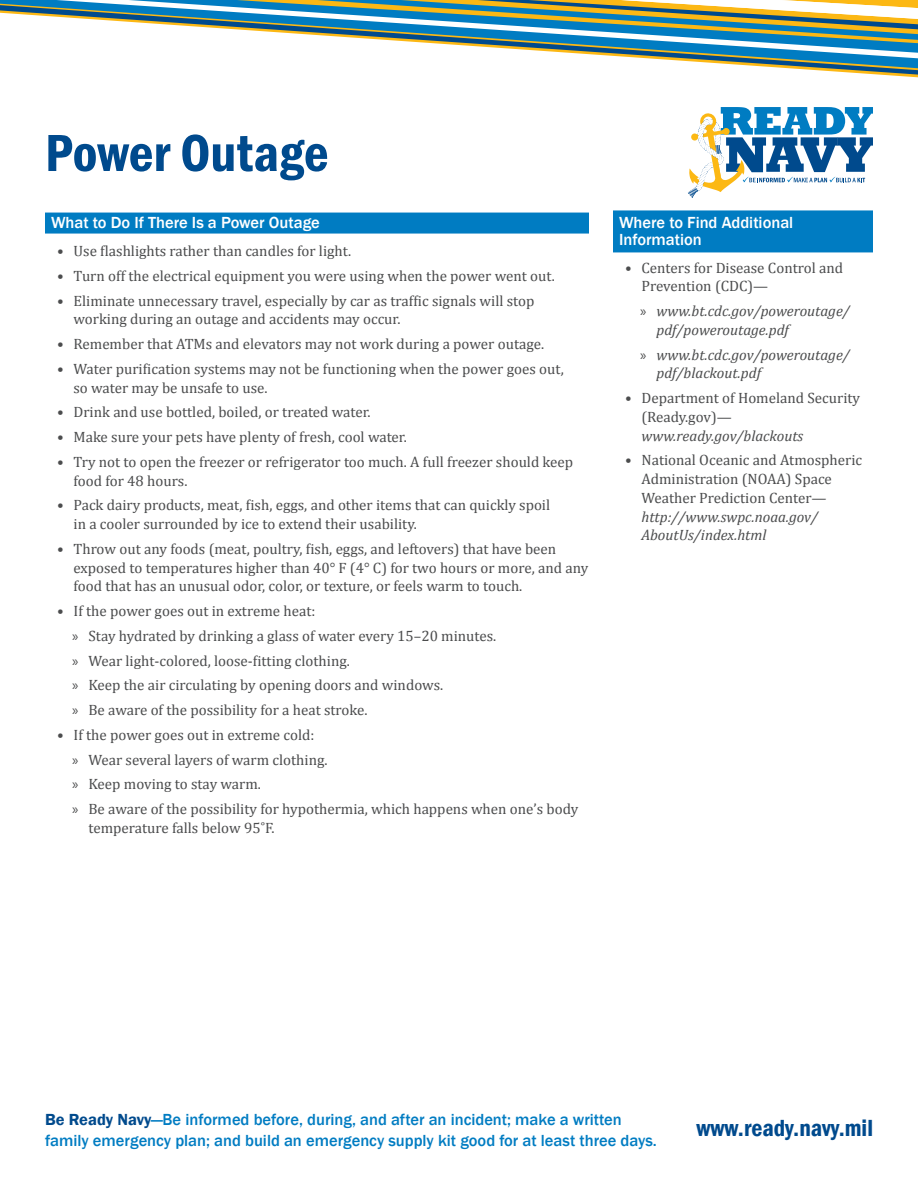
<style>
.page{position:relative;width:918px;height:1188px;background:#fff}
.page>*{position:absolute;margin:0;border:0;box-sizing:border-box;transform-origin:0 0}
.title_copy{font:600 condensed 54px "Franklin Gothic";color:#004a8d}
.t1{font:600 condensed 24px "Franklin Gothic";color:#004a8d}
.t2{font:500 16.5px/21px "Franklin Gothic";color:#007cc2}
.head_copy_double{font:500 16.5px/16.5px "Franklin Gothic";color:#fff}
.head_copy{font:500 16.5px "Franklin Gothic";color:#fff}
.t3{font:15px/18.8px "Cambria";color:#4b4c4d}
.t4{font:italic 15px/18.8px "Cambria";color:#4b4c4d}
.s1{font-family:"Myriad Pro"}
.s2{font-family:"Myriad Pro";font-style:normal}
.s3{font-style:italic}
.s4{font-weight:600;color:#004a8d}
</style>
<div class="page">
<svg style="left:0;top:5px;width:918px;height:70px"></svg>
<svg style="left:688px;top:107px;width:185px;height:91px"></svg>
<svg style="left:237px;top:0;width:681px;height:43px"></svg>
<div style="left:45px;top:213px;width:544px;height:21px;background:#007cc2"></div>
<div style="left:613px;top:210px;width:260px;height:42px;background:#007cc2"></div>
<p class="title_copy" style="left:45px;top:117px;width:285px">Power Outage</p>
<p class="head_copy" style="left:51px;top:213px;width:270px">What to Do If There Is a Power Outage</p>
<p class="t3" style="left:57px;top:242px;width:296px">• Use flashlights rather than candles for light.</p>
<p class="t3" style="left:57px;top:266px;width:499px">• Turn off the electrical equipment you were using when the power went out.</p>
<p class="t3" style="left:74px;top:291px;width:463px;text-indent:-16px">• Eliminate unnecessary travel, especially by car as traffic signals will stop working during an outage and accidents may occur.</p>
<p class="t3" style="left:57px;top:335px;width:489px">• Remember that ATMs and elevators may not work during a power outage.</p>
<p class="t3" style="left:74px;top:359px;width:492px;text-indent:-16px">• Water purification systems may not be functioning when the power goes out, so water may be unsafe to use.</p>
<p class="t3" style="left:57px;top:403px;width:315px">• Drink and use bottled, boiled, or treated water.</p>
<p class="t3" style="left:57px;top:428px;width:351px">• Make sure your pets have plenty of fresh, cool water.</p>
<p class="t3" style="left:74px;top:452px;width:501px;text-indent:-16px">• Try not to open the freezer or refrigerator too much. A full freezer should keep food for 48 hours.</p>
<p class="t3" style="left:74px;top:496px;width:478px;text-indent:-16px">• Pack dairy products, meat, fish, eggs, and other items that can quickly spoil in a cooler surrounded by ice to extend their usability.</p>
<p class="t3" style="left:74px;top:539px;width:516px;text-indent:-16px">• Throw out any foods (meat, poultry, fish, eggs, and leftovers) that have been exposed to temperatures higher than 40° F (4° C) for two hours or more, and any food that has an unusual odor, color, or texture, or feels warm to touch.</p>
<p class="t3" style="left:57px;top:602px;width:260px">• If the power goes out in extreme heat:</p>
<p class="t3" style="left:72px;top:626px;width:426px"><span class="s1">»</span> Stay hydrated by drinking a glass of water every 15–20 minutes.</p>
<p class="t3" style="left:72px;top:651px;width:279px"><span class="s1">»</span> Wear light-colored, loose-fitting clothing.</p>
<p class="t3" style="left:72px;top:676px;width:373px"><span class="s1">»</span> Keep the air circulating by opening doors and windows.</p>
<p class="t3" style="left:72px;top:701px;width:297px"><span class="s1">»</span> Be aware of the possibility for a heat stroke.</p>
<p class="t3" style="left:57px;top:725px;width:259px">• If the power goes out in extreme cold:</p>
<p class="t3" style="left:72px;top:750px;width:257px"><span class="s1">»</span> Wear several layers of warm clothing.</p>
<p class="t3" style="left:72px;top:775px;width:190px"><span class="s1">»</span> Keep moving to stay warm.</p>
<p class="t3" style="left:88px;top:800px;width:491px;text-indent:-16px"><span class="s1">»</span> Be aware of the possibility for hypothermia, which happens when one’s body temperature falls below 95˚F.</p>
<p class="head_copy_double" style="left:619px;top:215px;width:176px">Where to Find Additional<br>Information</p>
<p class="t3" style="left:642px;top:258px;width:203px;text-indent:-16px">• Centers for Disease Control and<br>Prevention (CDC)—</p>
<p class="t4" style="left:657px;top:301px;width:195px;text-indent:-16px"><span class="s2">»</span> www.bt.cdc.gov/poweroutage/ pdf/poweroutage.pdf</p>
<p class="t4" style="left:657px;top:345px;width:195px;text-indent:-16px"><span class="s2">»</span> www.bt.cdc.gov/poweroutage/ pdf/blackout.pdf</p>
<p class="t3" style="left:642px;top:389px;width:220px;text-indent:-16px">• Department of Homeland Security (Ready.gov)— <span class="s3">www.ready.gov/blackouts</span></p>
<p class="t3" style="left:641px;top:451px;width:222px;text-indent:-16px">• National Oceanic and Atmospheric<br>Administration (NOAA) Space<br>Weather Prediction Center<span class="s3">— http://www.swpc.noaa.gov/<br>AboutUs/index.html</span></p>
<p class="t2" style="left:45px;top:1109px;width:613px"><span class="s4">Be Ready Navy</span>—Be informed before, during, and after an incident; make a written family emergency plan; and build an emergency supply kit good for at least three days.</p>
<h2 class="t1" style="left:697px;top:1112px;width:178px">www.ready.navy.mil</h2>
</div>
